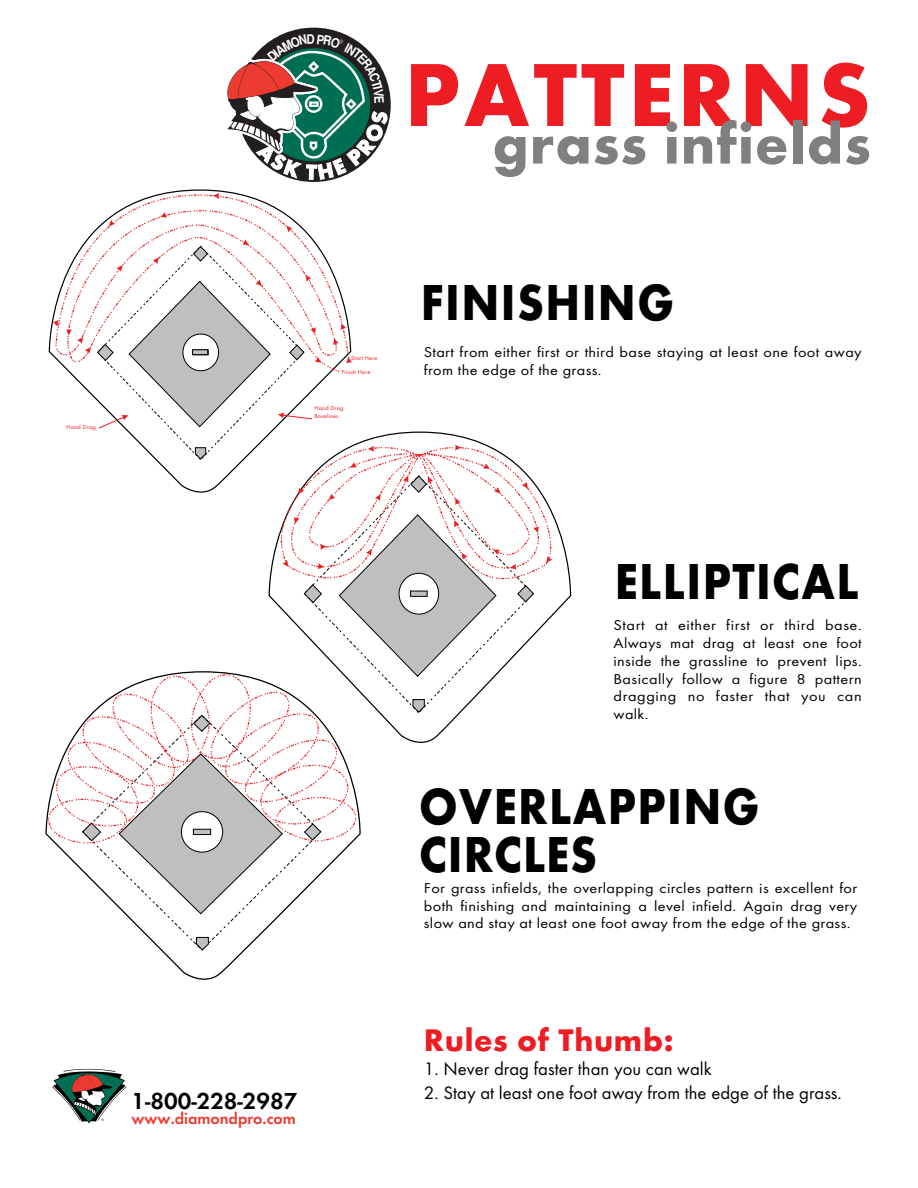
<style>
.page{position:relative;width:918px;height:1188px;background:#fff}
.page>*{position:absolute;margin:0;border:0;box-sizing:border-box;transform-origin:0 0}
.t1{font:700 92.85px "Futura T";letter-spacing:.04em;color:#ee1d23}
.t2{font:700 58.8px "Futura T";letter-spacing:.02em;color:#808080}
.t3{font:700 52.5px/48px "Futura T";letter-spacing:.03em;color:#000;scale:.9 1}
.t4{font:700 32.4px "Futura T";letter-spacing:.02em;color:#ee1d23}
.t5{font:600 24px "Futura T";color:#000}
.t6{font:18.75px "Futura T";color:#000}
.t7{font:600 16.5px "Futura T";color:#ee3b32}
.t8{font:14.85px/17.9px "Futura T";letter-spacing:.02em;color:#000;text-align:justify;scale:1.1 1}
.t9{font:6px/7.5px "Futura T";letter-spacing:.02em;color:#ee1d23;scale:1.07 1}
.t10{font:3.45px "Helvetica";color:#000}
</style>
<div class="page">
<svg style="left:500px;top:520px;width:72px;height:151px"></svg>
<svg style="left:286px;top:431px;width:270px;height:165px"></svg>
<svg style="left:368px;top:446px;width:6px;height:6px"></svg>
<svg style="left:352px;top:462px;width:5px;height:6px"></svg>
<svg style="left:375px;top:494px;width:5px;height:7px"></svg>
<svg style="left:455px;top:445px;width:6px;height:6px"></svg>
<svg style="left:522px;top:482px;width:6px;height:7px"></svg>
<svg style="left:546px;top:556px;width:6px;height:7px"></svg>
<svg style="left:533px;top:526px;width:6px;height:7px"></svg>
<svg style="left:510px;top:564px;width:6px;height:6px"></svg>
<svg style="left:483px;top:463px;width:7px;height:6px"></svg>
<svg style="left:494px;top:487px;width:6px;height:6px"></svg>
<svg style="left:455px;top:498px;width:5px;height:7px"></svg>
<svg style="left:403px;top:476px;width:30px;height:17px"></svg>
<svg style="left:517px;top:585px;width:17px;height:17px"></svg>
<svg style="left:45px;top:807px;width:236px;height:173px"></svg>
<svg style="left:48px;top:514px;width:452px;height:401px"></svg>
<svg style="left:48px;top:189px;width:304px;height:311px"></svg>
<svg style="left:55px;top:194px;width:295px;height:182px"></svg>
<svg style="left:341px;top:323px;width:5px;height:7px"></svg>
<svg style="left:286px;top:226px;width:6px;height:6px"></svg>
<svg style="left:66px;top:329px;width:25px;height:25px"></svg>
<svg style="left:153px;top:258px;width:6px;height:6px"></svg>
<svg style="left:278px;top:413px;width:35px;height:7px"></svg>
<svg style="left:97px;top:279px;width:174px;height:150px"></svg>
<svg style="left:52px;top:1069px;width:75px;height:54px"></svg>
<svg style="left:227px;top:34px;width:161px;height:146px"></svg>
<p class="t9" style="left:67px;top:423px;width:29px">Hand Drag</p>
<h1 class="t1" style="left:405px;top:40px;width:468px">PATTERNS</h1>
<h2 class="t2" style="left:493px;top:109px;width:380px">grass infields</h2>
<p class="t9" style="left:351px;top:355px;width:26px">Start Here</p>
<p class="t9" style="left:342px;top:368px;width:28px">Finish Here</p>
<p class="t9" style="left:314px;top:404px;width:29px">Hand Drag<br>Baselines</p>
<h3 class="t3" style="left:421px;top:278px;width:283px">FINISHING</h3>
<p class="t8" style="left:424px;top:343px;width:400px">Start from either first or third base staying at least one foot away from the edge of the grass.</p>
<h3 class="t5" style="left:132px;top:1087px;width:167px">1-800-228-2987</h3>
<p class="t10" style="left:101px;top:1118px;width:4px">®</p>
<p class="t7" style="left:132px;top:1109px;width:166px">www.diamondpro.com</p>
<h3 class="t3" style="left:615px;top:557px;width:273px">ELLIPTICAL</h3>
<p class="t8" style="left:614px;top:616px;width:227px">Start at either first or third base.<br>Always mat drag at least one foot inside the grassline to prevent lips.<br>Basically follow a figure 8 pattern dragging no faster that you can walk.</p>
<h3 class="t3" style="left:419px;top:782px;width:380px">OVERLAPPING<br>CIRCLES</h3>
<p class="t8" style="left:424px;top:879px;width:395px">For grass infields, the overlapping circles pattern is excellent for both finishing and maintaining a level infield. Again drag very slow and stay at least one foot away from the edge of the grass.</p>
<h3 class="t4" style="left:424px;top:1021px;width:251px">Rules of Thumb:</h3>
<p class="t6" style="left:424px;top:1058px;width:289px">1. Never drag faster than you can walk</p>
<p class="t6" style="left:424px;top:1082px;width:419px">2. Stay at least one foot away from the edge of the grass.</p>
</div>
